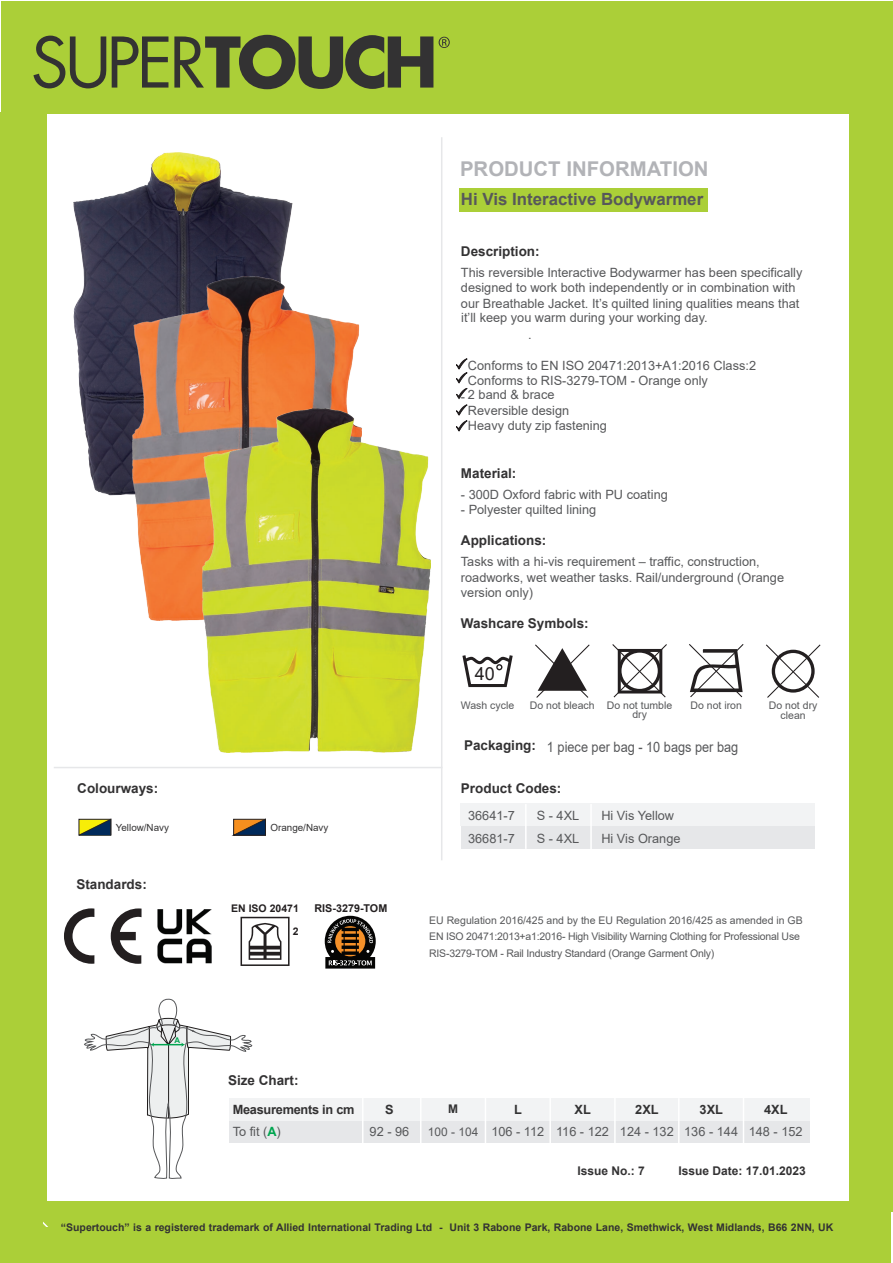
<style>
.page{position:relative;width:893px;height:1263px;background:#fff}
.page>*{position:absolute;margin:0;border:0;box-sizing:border-box;transform-origin:0 0}
.t1{font:700 20.4px "Arial";color:#b2b3b7}
.t2{font:18px "Arial";color:#231f20}
.t3{font:700 16.8px "Arial";color:#57585a}
.t4{font:14.25px "Arial";color:#57585a;scale:.89 1}
.t5{font:700 13.5px "Arial";color:#333233}
.t6{font:12.75px/15.5px "Arial";color:#57585a}
.t7{font:700 12.75px/22.5px "Arial";letter-spacing:-.02em;color:#333233}
.t8{font:700 12px "Arial";color:#333233}
.t9{font:12px "Arial";color:#57585a}
.t10{font:700 10.8px "Arial";color:#231f20}
.t11{font:10.5px/16.8px "Arial";letter-spacing:-.02em;color:#57585a}
.t12{font:700 10.5px "Arial";color:#333233}
.t13{font:10.5px/9.6px "Arial";color:#57585a;text-align:center}
.t14{font:700 10.5px "Arial";color:#231f20}
.t15{font:9.9px "Arial";color:#333233}
.t16{font:700 7.95px "Arial";color:#00a44f}
.s1{font-weight:700;font-size:13.5px;color:#333233}
.s2{font-weight:400;color:#57585a}
.s3{color:#00a54f}
</style>
<div class="page">
<div style="left:461px;top:826px;width:353px;height:22px;background:#e6e7e9"></div>
<div style="left:461px;top:803px;width:354px;height:23px;background:#f2f3f4"></div>
<hr style="left:525px;top:804px;width:2px;height:45px;background:#fff">
<hr style="left:590px;top:804px;width:2px;height:45px;background:#fff">
<svg style="left:78px;top:819px;width:33px;height:17px"></svg>
<svg style="left:233px;top:819px;width:33px;height:16px"></svg>
<svg style="left:111px;top:908px;width:31px;height:56px"></svg>
<svg style="left:64px;top:908px;width:30px;height:56px"></svg>
<img style="left:74px;top:152px;width:218px;height:344px">
<img style="left:133px;top:277px;width:227px;height:344px">
<img style="left:202px;top:409px;width:229px;height:344px">
<svg style="left:241px;top:917px;width:49px;height:49px"></svg>
<svg style="left:325px;top:916px;width:51px;height:52px;background:#5e4e3e"></svg>
<div style="left:459px;top:188px;width:248px;height:23px;background:#abcf38"></div>
<div style="left:1px;top:1px;width:892px;height:113px;background:#abcf38"></div>
<div style="left:0;top:1201px;width:891px;height:62px;background:#abcf38"></div>
<div style="left:0;top:112px;width:46px;height:1098px;background:#abcf38"></div>
<div style="left:849px;top:114px;width:44px;height:1098px;background:#abcf38"></div>
<svg style="left:33px;top:36px;width:73px;height:52px"></svg>
<svg style="left:112px;top:36px;width:56px;height:52px"></svg>
<svg style="left:174px;top:35px;width:259px;height:54px"></svg>
<svg style="left:439px;top:37px;width:11px;height:11px"></svg>
<svg style="left:456px;top:358px;width:12px;height:41px"></svg>
<svg style="left:456px;top:405px;width:12px;height:26px"></svg>
<img style="left:157px;top:909px;width:55px;height:55px">
<hr style="left:441px;top:137px;width:1px;height:723px;background:#e6e7e9">
<hr style="left:54px;top:767px;width:388px;height:1px;background:#e6e7e9">
<svg style="left:43px;top:1221px;width:5px;height:6px"></svg>
<div style="left:229px;top:1120px;width:580px;height:23px;background:#e6e7e9"></div>
<div style="left:229px;top:1098px;width:580px;height:22px;background:#f2f3f4"></div>
<hr style="left:362px;top:1098px;width:1px;height:46px;background:#fff">
<hr style="left:420px;top:1098px;width:1px;height:46px;background:#fff">
<hr style="left:485px;top:1098px;width:1px;height:45px;background:#fff">
<hr style="left:549px;top:1098px;width:2px;height:45px;background:#fff">
<hr style="left:614px;top:1097px;width:2px;height:46px;background:#fff">
<hr style="left:678px;top:1098px;width:2px;height:46px;background:#fff">
<hr style="left:743px;top:1098px;width:1px;height:45px;background:#fff">
<svg style="left:84px;top:998px;width:169px;height:181px"></svg>
<svg style="left:462px;top:655px;width:51px;height:32px"></svg>
<svg style="left:535px;top:644px;width:55px;height:54px"></svg>
<svg style="left:766px;top:644px;width:54px;height:54px"></svg>
<svg style="left:689px;top:644px;width:55px;height:53px"></svg>
<svg style="left:612px;top:644px;width:55px;height:53px"></svg>
<h1 class="t1" style="left:460px;top:155px;width:250px">PRODUCT INFORMATION</h1>
<h3 class="t3" style="left:461px;top:188px;width:244px">Hi Vis Interactive Bodywarmer</h3>
<p class="t5" style="left:461px;top:242px;width:80px">Description:</p>
<p class="t6" style="left:461px;top:265px;width:343px">This reversible Interactive Bodywarmer has been specifically designed to work both independently or in combination with our Breathable Jacket. It’s quilted lining qualities means that</p>
<p class="t6" style="left:528px;top:326px;width:5px">.</p>
<p class="t6" style="left:468px;top:357px;width:290px">Conforms to EN ISO 20471:2013+A1:2016 Class:2<br>Conforms to RIS-3279-TOM - Orange only</p>
<p class="t6" style="left:468px;top:387px;width:140px;text-indent:-7px">- 2 band &amp; brace<br>Reversible design<br>Heavy duty zip fastening</p>
<p class="t5" style="left:461px;top:463px;width:57px">Material:</p>
<p class="t6" style="left:461px;top:486px;width:208px">- 300D Oxford fabric with PU coating</p>
<p class="t6" style="left:461px;top:502px;width:137px">- Polyester quilted lining</p>
<p class="t5" style="left:461px;top:531px;width:87px">Applications:</p>
<p class="t6" style="left:461px;top:554px;width:325px">Tasks with a hi-vis requirement – traffic, construction, roadworks, wet weather tasks. Rail/underground (Orange version only)</p>
<p class="t5" style="left:461px;top:614px;width:129px">Washcare Symbols:</p>
<p class="t6" style="left:461px;top:310px;width:248px">it’ll keep you warm during your working day.</p>
<p class="t5" style="left:77px;top:779px;width:83px">Colourways:</p>
<p class="t15" style="left:116px;top:821px;width:55px">Yellow/Navy</p>
<p class="t15" style="left:271px;top:821px;width:59px">Orange/Navy</p>
<p class="t5" style="left:76px;top:875px;width:72px">Standards:</p>
<p class="t16" style="left:174px;top:1034px;width:7px">A</p>
<p class="t14" style="left:231px;top:900px;width:69px">EN ISO 20471</p>
<p class="t14" style="left:293px;top:924px;width:7px">2</p>
<p class="t10" style="left:314px;top:900px;width:74px">RIS-3279-TOM</p>
<p class="t5" style="left:228px;top:1071px;width:72px">Size Chart:</p>
<h2 class="t2" style="left:475px;top:662px;width:22px">40</h2>
<p class="t13" style="left:461px;top:700px;width:55px">Wash cycle</p>
<p class="t13" style="left:530px;top:700px;width:66px">Do not bleach</p>
<p class="t13" style="left:769px;top:700px;width:50px">Do not dry clean</p>
<p class="t13" style="left:607px;top:700px;width:67px">Do not tumble</p>
<p class="t13" style="left:690px;top:700px;width:53px">Do not iron</p>
<p class="t11" style="left:632px;top:706px;width:16px">dry</p>
<p class="t4" style="left:464px;top:737px;width:310px"><span class="s1">Packaging:</span> 1 piece per bag - 10 bags per bag</p>
<p class="t5" style="left:461px;top:779px;width:102px">Product Codes:</p>
<p class="t6" style="left:537px;top:804px;width:44px;line-height:22.5px">S - 4XL<br>S - 4XL</p>
<p class="t6" style="left:601px;top:804px;width:81px;line-height:22.5px">Hi Vis Yellow<br>Hi Vis Orange</p>
<p class="t6" style="left:468px;top:804px;width:48px;line-height:22.5px">36641-7<br>36681-7</p>
<p class="t11" style="left:429px;top:911px;width:375px">EU Regulation 2016/425 and by the EU Regulation 2016/425 as amended in GB<br>EN ISO 20471:2013+a1:2016- High Visibility Warning Clothing for Professional Use<br>RIS-3279-TOM - Rail Industry Standard (Orange Garment Only)</p>
<p class="t7" style="left:385px;top:1098px;width:10px">S</p>
<p class="t6" style="left:370px;top:1124px;width:41px">92 - 96</p>
<p class="t7" style="left:233px;top:1098px;width:123px">Measurements in cm<br><span class="s2">To fit (</span><span class="s3">A</span><span class="s2">)</span></p>
<p class="t7" style="left:764px;top:1098px;width:25px">4XL</p>
<p class="t7" style="left:635px;top:1098px;width:25px">2XL</p>
<p class="t6" style="left:620px;top:1124px;width:55px">124 - 132</p>
<p class="t7" style="left:700px;top:1098px;width:25px">3XL</p>
<p class="t6" style="left:684px;top:1124px;width:55px">136 - 144</p>
<p class="t7" style="left:574px;top:1098px;width:18px">XL</p>
<p class="t6" style="left:556px;top:1124px;width:54px">116 - 122</p>
<p class="t8" style="left:448px;top:1101px;width:11px">M</p>
<p class="t9" style="left:428px;top:1123px;width:52px">100 - 104</p>
<p class="t7" style="left:514px;top:1098px;width:9px">L</p>
<p class="t6" style="left:491px;top:1124px;width:54px">106 - 112</p>
<p class="t6" style="left:749px;top:1124px;width:55px">148 - 152</p>
<p class="t8" style="left:577px;top:1162px;width:69px">Issue No.: 7</p>
<p class="t8" style="left:678px;top:1162px;width:129px">Issue Date: 17.01.2023</p>
<p class="t12" style="left:61px;top:1220px;width:774px">“Supertouch” is a registered trademark of Allied International Trading Ltd - Unit 3 Rabone Park, Rabone Lane, Smethwick, West Midlands, B66 2NN, UK</p>
</div>
